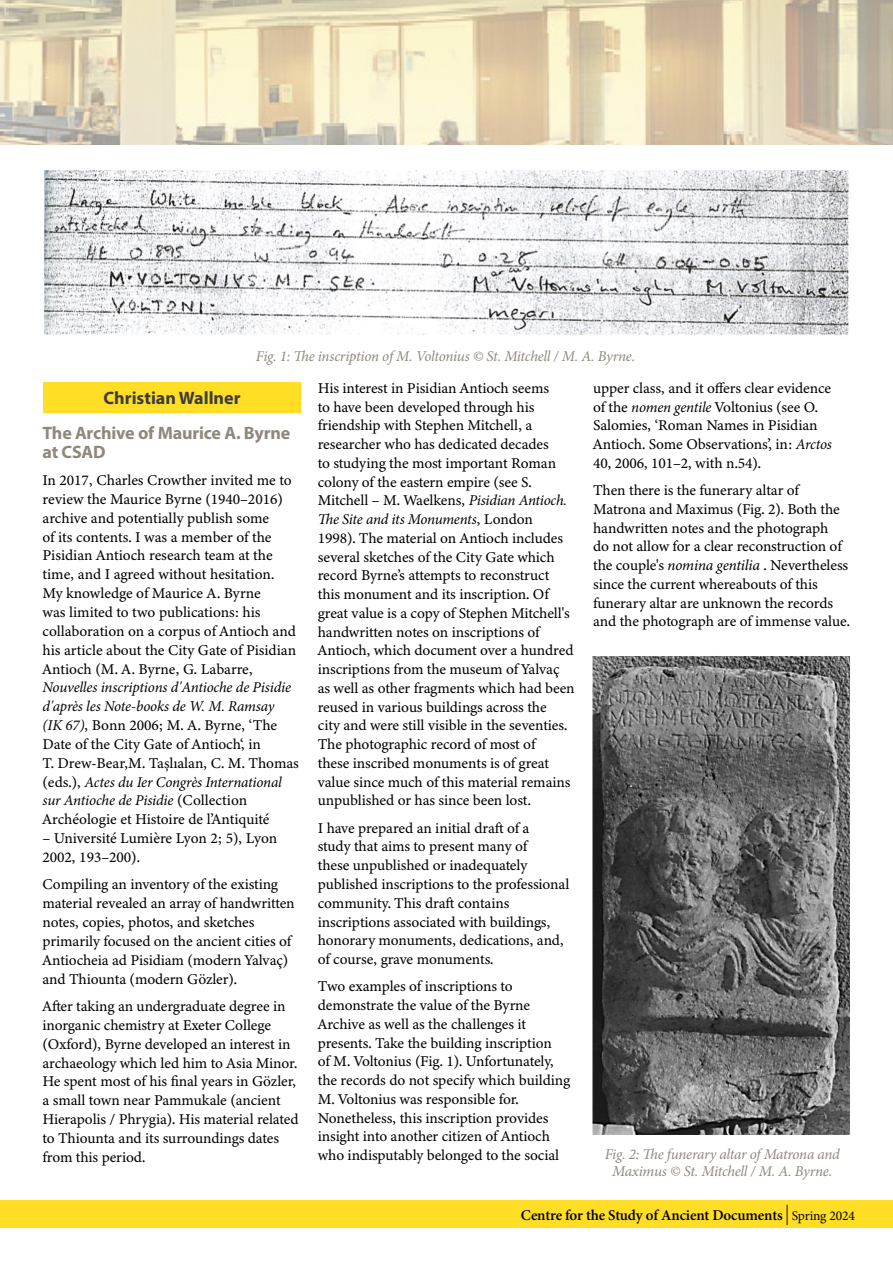
<style>
.page{position:relative;width:893px;height:1263px;background:#fff}
.page>*{position:absolute;margin:0;border:0;box-sizing:border-box;transform-origin:0 0}
.Body_text{font:700 18px/18.9px "Myriad Pro";letter-spacing:-.01em;color:#90887b}
.Heading_A__articles{font:700 18px "Myriad Pro";color:#3c3c3b}
.Body_text-2{font:15px/18.8px "Minion Variable Concept";letter-spacing:-.01em;color:#000}
.Captions__grey{font:italic 15px/17.2px "Minion Pro";letter-spacing:-.02em;color:#90887b;text-align:center}
.t1{font:600 15px "Minion Pro";letter-spacing:-.01em;color:#000}
.s1{font-family:"Minion Pro";font-style:italic}
.s2{font-family:"Minion Pro"}
.s3{font-style:italic}
.s4{font-weight:400;font-size:20.25px}
.s5{font-weight:400;font-size:13.5px}
</style>
<div class="page">
<img style="left:0;top:0;width:893px;height:145px">
<div style="left:43px;top:382px;width:258px;height:31px;background:#ffde25"></div>
<img style="left:44px;top:170px;width:805px;height:165px">
<img style="left:593px;top:656px;width:257px;height:478px">
<div style="left:0;top:1200px;width:893px;height:28px;background:#ffde25"></div>
<p class="Captions__grey" style="left:256px;top:347px;width:381px">Fig. 1: The inscription of M. Voltonius © St. Mitchell / M. A. Byrne.</p>
<p class="Heading_A__articles" style="left:104px;top:386px;width:138px">Christian Wallner</p>
<p class="Body_text" style="left:43px;top:423px;width:249px">The Archive of Maurice A. Byrne at CSAD</p>
<p class="Body_text-2" style="left:43px;top:471px;width:258px">In 2017, Charles Crowther invited me to review the Maurice Byrne (1940–2016) archive and potentially publish some<br>of its contents. I was a member of the Pisidian Antioch research team at the time, and I agreed without hesitation.<br>My knowledge of Maurice A. Byrne<br>was limited to two publications: his collaboration on a corpus of Antioch and his article about the City Gate of Pisidian Antioch (M. A. Byrne, G. Labarre, <span class="s1">Nouvelles inscriptions d'Antioche de Pisidie d'après les Note-books de W. M. Ramsay<br>(IK 67)</span>, Bonn 2006; M. A. Byrne, ‘The Date of the City Gate of Antioch‘, in<br>T. Drew-Bear,M. Ta<span class="s2">ş</span>lıalan, C. M. Thomas (eds.), <span class="s1">Actes du Ier Congrès International sur Antioche de Pisidie</span> (Collection Archéologie et Histoire de l’Antiquité</p>
<p class="Body_text-2" style="left:43px;top:829px;width:236px">– Université Lumière Lyon 2; 5), Lyon<br>2002, 193–200).</p>
<p class="Body_text-2" style="left:43px;top:875px;width:254px">Compiling an inventory of the existing material revealed an array of handwritten notes, copies, photos, and sketches primarily focused on the ancient cities of Antiocheia ad Pisidiam (modern Yalvaç) and Thiounta (modern Gözler).</p>
<p class="Body_text-2" style="left:43px;top:997px;width:258px">After taking an undergraduate degree in inorganic chemistry at Exeter College (Oxford), Byrne developed an interest in archaeology which led him to Asia Minor.<br>He spent most of his final years in Gözler, a small town near Pammukale (ancient Hierapolis / Phrygia). His material related to Thiounta and its surroundings dates from this period.</p>
<p class="Body_text-2" style="left:318px;top:379px;width:258px">His interest in Pisidian Antioch seems<br>to have been developed through his friendship with Stephen Mitchell, a researcher who has dedicated decades<br>to studying the most important Roman colony of the eastern empire (see S.<br>Mitchell – M. Waelkens, <span class="s1">Pisidian Antioch.<br>The Site and its Monuments</span>, London<br>1998). The material on Antioch includes several sketches of the City Gate which record Byrne’s attempts to reconstruct this monument and its inscription. Of great value is a copy of Stephen Mitchell's handwritten notes on inscriptions of Antioch, which document over a hundred inscriptions from the museum of Yalvaç as well as other fragments which had been reused in various buildings across the<br>city and were still visible in the seventies.<br>The photographic record of most of<br>these inscribed monuments is of great value since much of this material remains unpublished or has since been lost.</p>
<p class="Body_text-2" style="left:318px;top:818px;width:253px">I have prepared an initial draft of a<br>study that aims to present many of<br>these unpublished or inadequately published inscriptions to the professional community. This draft contains inscriptions associated with buildings, honorary monuments, dedications, and, of course, grave monuments.</p>
<p class="Body_text-2" style="left:318px;top:977px;width:254px">Two examples of inscriptions to demonstrate the value of the Byrne Archive as well as the challenges it presents. Take the building inscription<br>of M. Voltonius (Fig. 1). Unfortunately, the records do not specify which building M. Voltonius was responsible for.<br>Nonetheless, this inscription provides insight into another citizen of Antioch who indisputably belonged to the social</p>
<p class="Body_text-2" style="left:593px;top:379px;width:240px">upper class, and it offers clear evidence of the <span class="s1">nomen gentile</span> Voltonius (see O.<br>Salomies, ‘Roman Names in Pisidian Antioch. Some Observations’, in: <span class="s1">Arctos </span>40, 2006, 101–2, with n.54).</p>
<p class="Body_text-2" style="left:593px;top:481px;width:258px">Then there is the funerary altar of Matrona and Maximus (Fig. 2). Both the handwritten notes and the photograph<br>do not allow for a clear reconstruction of the couple's <span class="s3">nomina gentilia</span> . Nevertheless since the current whereabouts of this funerary altar are unknown the records and the photograph are of immense value.</p>
<p class="Captions__grey" style="left:605px;top:1145px;width:237px">Fig. 2: The funerary altar of Matrona and<br>Maximus © St. Mitchell / M. A. Byrne.</p>
<p class="t1" style="left:521px;top:1204px;width:336px">Centre for the Study of Ancient Documents <span class="s4">|</span> <span class="s5">Spring 2024</span></p>
</div>
